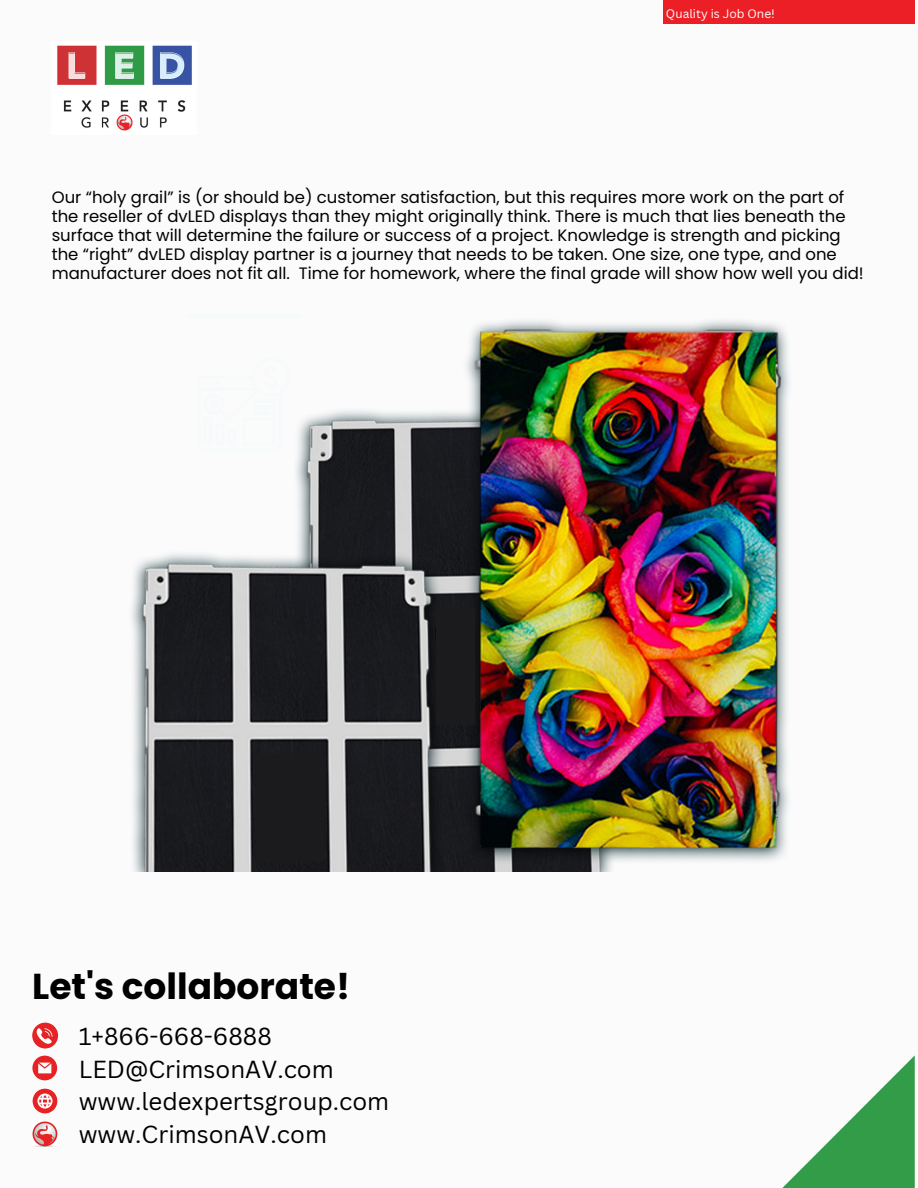
<style>
.page{position:relative;width:918px;height:1188px;background:#fbfbfc}
.page>*{position:absolute;margin:0;border:0;box-sizing:border-box;transform-origin:0 0}
.t1{font:700 36px "Poppins";color:#000}
.t2{font:24px/32.7px "Canva Sans";color:#000}
.t3{font:16.5px/19.2px "Poppins";color:#000}
.t4{font:12px "Canva Sans";color:#fff}
</style>
<div class="page">
<svg style="left:782px;top:1055px;width:133px;height:133px"></svg>
<div style="left:188px;top:313px;width:112px;height:6px;background:#f7fafb"></div>
<img style="left:57px;top:45px;width:135px;height:86px">
<div style="left:663px;top:0;width:252px;height:24px;background:#ec1f26"></div>
<svg style="left:32px;top:1023px;width:26px;height:26px"></svg>
<svg style="left:32px;top:1056px;width:25px;height:24px"></svg>
<svg style="left:33px;top:1089px;width:24px;height:24px"></svg>
<img style="left:33px;top:1122px;width:24px;height:24px">
<img style="left:131px;top:320px;width:658px;height:552px">
<div style="left:256px;top:755px;width:69px;height:106px;background:#1b1b1d"></div>
<div style="left:436px;top:608px;width:38px;height:116px;background:#1b1b1d"></div>
<p class="t4" style="left:666px;top:5px;width:111px">Quality is Job One!</p>
<p class="t3" style="left:52px;top:187px;width:814px">Our “holy grail” is (or should be) customer satisfaction, but this requires more work on the part of the reseller of dvLED displays than they might originally think. There is much that lies beneath the surface that will determine the failure or success of a project. Knowledge is strength and picking the “right” dvLED display partner is a journey that needs to be taken. One size, one type, and one manufacturer does not fit all. Time for homework, where the final grade will show how well you did!</p>
<h1 class="t1" style="left:32px;top:961px;width:320px">Let's collaborate!</h1>
<h2 class="t2" style="left:79px;top:1019px;width:312px">1+866-668-6888<br>LED@CrimsonAV.com www.ledexpertsgroup.com www.CrimsonAV.com</h2>
</div>
